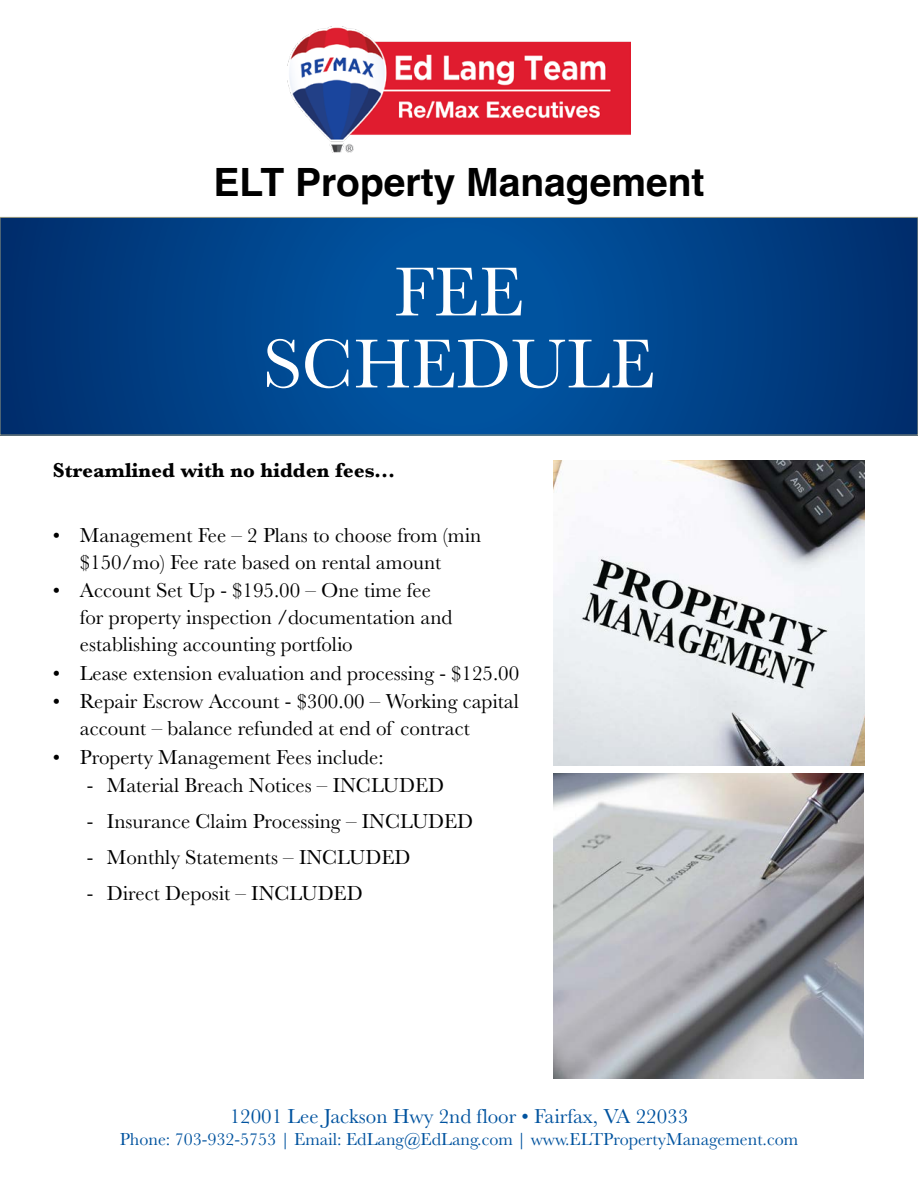
<style>
.page{position:relative;width:918px;height:1188px;background:#fff}
.page>*{position:absolute;margin:0;border:0;box-sizing:border-box;transform-origin:0 0}
.t1{font:72px/72px "Baskerville";color:#fff;text-align:center}
.t2{font:700 39px "Helvetica";color:#000}
.t3{font:21px/27px "Baskerville";color:#000}
.t4{font:21px "Baskerville";color:#00539f}
.t5{font:700 21px "Baskerville";color:#000}
.t6{font:18px "Baskerville";color:#00539f}
</style>
<div class="page">
<img style="left:288px;top:27px;width:342px;height:125px">
<svg style="left:2px;top:219px;width:914px;height:214px;background:#00438a"></svg>
<div style="left:0;top:217px;width:918px;height:218px;border:1px solid #9d9d80"></div>
<img style="left:554px;top:461px;width:311px;height:305px">
<img style="left:554px;top:773px;width:310px;height:305px">
<h2 class="t2" style="left:213px;top:158px;width:493px">ELT Property Management</h2>
<h1 class="t1" style="left:263px;top:256px;width:394px">FEE<br>SCHEDULE</h1>
<p class="t5" style="left:53px;top:459px;width:344px">Streamlined with no hidden fees...</p>
<p class="t3" style="left:80px;top:522px;width:403px;text-indent:-27px">• Management Fee – 2 Plans to choose from (min $150/mo) Fee rate based on rental amount</p>
<p class="t3" style="left:80px;top:577px;width:374px;text-indent:-27px">• Account Set Up - $195.00 – One time fee for property inspection /documentation and establishing accounting portfolio</p>
<p class="t3" style="left:53px;top:660px;width:468px">• Lease extension evaluation and processing - $125.00</p>
<p class="t3" style="left:80px;top:688px;width:440px;text-indent:-27px">• Repair Escrow Account - $300.00 – Working capital account – balance refunded at end of contract</p>
<p class="t3" style="left:53px;top:744px;width:332px">• Property Management Fees include:</p>
<p class="t3" style="left:87px;top:772px;width:359px">- Material Breach Notices – INCLUDED</p>
<p class="t3" style="left:87px;top:808px;width:388px">- Insurance Claim Processing – INCLUDED</p>
<p class="t3" style="left:87px;top:844px;width:325px">- Monthly Statements – INCLUDED</p>
<p class="t3" style="left:87px;top:880px;width:278px">- Direct Deposit – INCLUDED</p>
<p class="t4" style="left:230px;top:1104px;width:460px">12001 Lee Jackson Hwy 2nd floor • Fairfax, VA 22033</p>
<p class="t6" style="left:120px;top:1128px;width:680px">Phone: 703-932-5753 | Email: EdLang@EdLang.com | www.ELTPropertyManagement.com</p>
</div>
